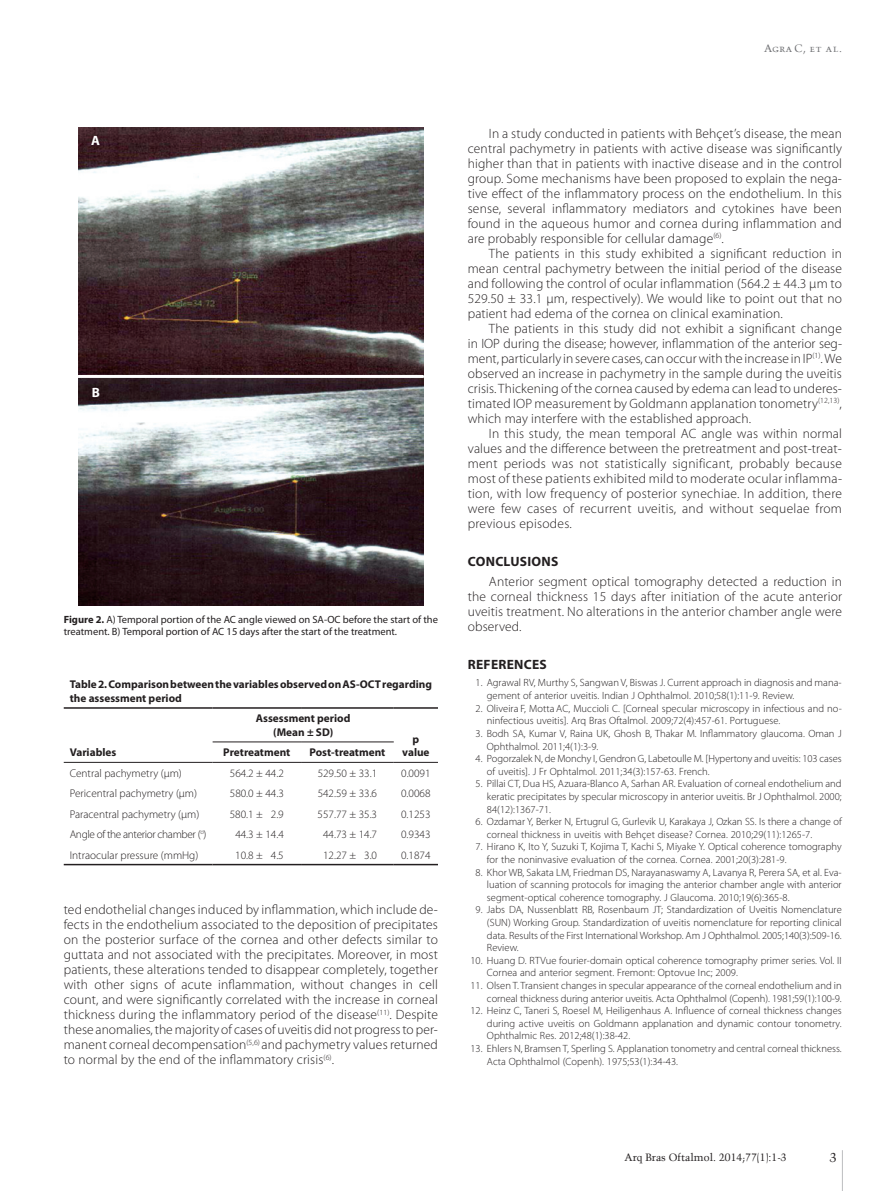
<style>
.page{position:relative;width:893px;height:1191px;background:#fff}
.page>*{position:absolute;margin:0;border:0;box-sizing:border-box;transform-origin:0 0}
.t1{font:300 13.5px/15px "Myriad Pro";letter-spacing:.01em;color:#231f20;text-align:justify}
.t2{font:700 13.5px "Myriad Pro";letter-spacing:.02em;color:#231f20}
.t3{font:700 13.5px "Myriad Pro";color:#fff}
.t4{font:12.75px "Trump Mediaeval LT Std";color:#231f20}
.t5{font:300 11.25px "Myriad Pro";color:#231f20}
.t6{font:700 11.25px/13.5px "Myriad Pro";color:#231f20}
.t7{font:300 11.25px "Myriad Pro";letter-spacing:-.03em;color:#231f20}
.t8{font:300 10.5px/12.6px "Myriad Pro";letter-spacing:.005em;color:#231f20}
.t9{font:10.5px/12px "Myriad Pro";color:#231f20}
.t10{font:10.5px "Trump Mediaeval LT Std";color:#231f20}
.t11{font:10.5px "Trump Mediaeval LT Std";letter-spacing:.04em;color:#6c6d70}
.s1{font-weight:700}
.s2{color:#fff}
</style>
<div class="page">
<hr style="left:842px;top:1150px;width:1px;height:41px;background:#bcbdc0">
<hr style="left:64px;top:707px;width:149px;height:1px;background:#231f20">
<hr style="left:213px;top:707px;width:88px;height:1px;background:#231f20">
<hr style="left:301px;top:707px;width:93px;height:1px;background:#231f20">
<hr style="left:394px;top:707px;width:44px;height:1px;background:#231f20">
<hr style="left:64px;top:864px;width:149px;height:1px;background:#231f20">
<hr style="left:213px;top:864px;width:88px;height:1px;background:#231f20">
<hr style="left:301px;top:864px;width:93px;height:1px;background:#231f20">
<hr style="left:394px;top:864px;width:44px;height:1px;background:#231f20">
<hr style="left:64px;top:762px;width:149px;height:1px;background:#231f20">
<hr style="left:213px;top:762px;width:88px;height:1px;background:#231f20">
<hr style="left:301px;top:762px;width:93px;height:1px;background:#231f20">
<hr style="left:394px;top:762px;width:44px;height:1px;background:#231f20">
<hr style="left:213px;top:741px;width:88px;height:1px;background:#231f20">
<hr style="left:301px;top:741px;width:93px;height:1px;background:#231f20">
<img style="left:78px;top:128px;width:345px;height:477px">
<hr style="left:78px;top:375px;width:346px;height:3px;background:#fff">
<p class="t3" style="left:91px;top:131px;width:10px">A</p>
<p class="t3" style="left:92px;top:383px;width:10px">B</p>
<p class="t9" style="left:64px;top:613px;width:376px"><span class="s1">Figure 2.</span> A) Temporal portion of the AC angle viewed on SA-OC before the start of the treatment. B) Temporal portion of AC 15 days after the start of the treatment.</p>
<p class="t6" style="left:70px;top:677px;width:364px">Table 2. Comparison between the variables observed on AS-OCT regarding the assessment period</p>
<p class="t6" style="left:70px;top:745px;width:48px">Variables</p>
<p class="t6" style="left:256px;top:711px;width:96px;text-align:center">Assessment period (Mean ± SD)</p>
<p class="t6" style="left:412px;top:732px;width:8px">p</p>
<p class="t6" style="left:223px;top:745px;width:69px">Pretreatment</p>
<p class="t6" style="left:309px;top:745px;width:77px">Post-treatment</p>
<p class="t6" style="left:402px;top:745px;width:29px">value</p>
<p class="t5" style="left:70px;top:767px;width:114px">Central pachymetry (µm)</p>
<p class="t5" style="left:230px;top:767px;width:55px">564.2 ± 44.2</p>
<p class="t5" style="left:318px;top:767px;width:61px">529.50 ± 33.1</p>
<p class="t5" style="left:401px;top:767px;width:31px">0.0091</p>
<p class="t5" style="left:70px;top:787px;width:129px">Pericentral pachymetry (µm)</p>
<p class="t5" style="left:230px;top:787px;width:55px">580.0 ± 44.3</p>
<p class="t5" style="left:318px;top:787px;width:61px">542.59 ± 33.6</p>
<p class="t5" style="left:401px;top:787px;width:31px">0.0068</p>
<p class="t5" style="left:70px;top:807px;width:131px">Paracentral pachymetry (µm)</p>
<p class="t5" style="left:230px;top:807px;width:55px">580.1 ± <span class="s2">0</span>2.9</p>
<p class="t5" style="left:318px;top:807px;width:61px">557.77 ± 35.3</p>
<p class="t5" style="left:401px;top:807px;width:31px">0.1253</p>
<p class="t7" style="left:70px;top:828px;width:138px">Angle of the anterior chamber (<sup>o</sup>)</p>
<p class="t5" style="left:230px;top:828px;width:55px"><span class="s2">0</span>44.3 ± 14.4</p>
<p class="t5" style="left:318px;top:828px;width:61px"><span class="s2">0</span>44.73 ± 14.7</p>
<p class="t5" style="left:401px;top:828px;width:31px">0.9343</p>
<p class="t5" style="left:70px;top:848px;width:130px">Intraocular pressure (mmHg)</p>
<p class="t5" style="left:230px;top:848px;width:55px"><span class="s2">0</span>10.8 ± <span class="s2">0</span>4.5</p>
<p class="t5" style="left:318px;top:848px;width:61px"><span class="s2">0</span>12.27 ± <span class="s2">0</span>3.0</p>
<p class="t5" style="left:401px;top:848px;width:31px">0.1874</p>
<p class="t1" style="left:64px;top:902px;width:376px">ted endothelial changes induced by inflammation, which include de&shy;fects in the endothelium associated to the deposition of precipitates on the posterior surface of the cornea and other defects similar to guttata and not associated with the precipitates. Moreover, in most patients, these alterations tended to disappear completely, together with other signs of acute inflammation, without changes in cell count, and were significantly correlated with the increase in corneal thickness during the inflammatory period of the disease<sup>(11)</sup>. Despite these anomalies, the majority of cases of uveitis did not progress to per&shy;manent corneal decompensation<sup>(5,6)</sup> and pachymetry values returned to normal by the end of the inflammatory crisis<sup>(6)</sup>.</p>
<p class="t11" style="left:764px;top:42px;width:80px">Agra C, et al.</p>
<p class="t1" style="left:468px;top:126px;width:376px;text-indent:21px">In a study conducted in patients with Behçet’s disease, the mean central pachymetry in patients with active disease was significantly higher than that in patients with inactive disease and in the control group. Some mechanisms have been proposed to explain the nega&shy;tive effect of the inflammatory process on the endothelium. In this sense, several inflammatory mediators and cytokines have been found in the aqueous humor and cornea during inflammation and are probably responsible for cellular damage<sup>(6)</sup>.</p>
<p class="t1" style="left:468px;top:246px;width:376px;text-indent:21px">The patients in this study exhibited a significant reduction in mean central pachymetry between the initial period of the disease and following the control of ocular inflammation (564.2 ± 44.3 µm to 529.50 ± 33.1 µm, respectively). We would like to point out that no patient had edema of the cornea on clinical examination.</p>
<p class="t1" style="left:468px;top:321px;width:376px;text-indent:21px">The patients in this study did not exhibit a significant change in IOP during the disease; however, inflammation of the anterior seg&shy;ment, particularly in severe cases, can occur with the increase in IP<sup>(1)</sup>. We observed an increase in pachymetry in the sample during the uveitis crisis. Thickening of the cornea caused by edema can lead to underes&shy;timated IOP measurement by Goldmann applanation tonometry<sup>(12,13)</sup>, which may interfere with the established approach.</p>
<p class="t1" style="left:468px;top:426px;width:376px;text-indent:21px">In this study, the mean temporal AC angle was within normal values and the difference between the pretreatment and post-treat&shy;ment periods was not statistically significant, probably because most of these patients exhibited mild to moderate ocular inflamma&shy;tion, with low frequency of posterior synechiae. In addition, there were few cases of recurrent uveitis, and without sequelae from previous episodes.</p>
<p class="t2" style="left:468px;top:553px;width:92px">CONCLUSIONS</p>
<p class="t1" style="left:468px;top:574px;width:376px;text-indent:21px">Anterior segment optical tomography detected a reduction in the corneal thickness 15 days after initiation of the acute anterior uveitis treatment. No alterations in the anterior chamber angle were observed.</p>
<p class="t2" style="left:468px;top:655px;width:81px">REFERENCES</p>
<p class="t8" style="left:487px;top:676px;width:356px;text-indent:-11px">1. Agrawal RV, Murthy S, Sangwan V, Biswas J. Current approach in diagnosis and mana&shy;gement of anterior uveitis. Indian J Ophthalmol. 2010;58(1):11-9. Review.</p>
<p class="t8" style="left:487px;top:702px;width:356px;text-indent:-11px">2. Oliveira F, Motta AC, Muccioli C. [Corneal specular microscopy in infectious and no&shy;ninfectious uveitis]. Arq Bras Oftalmol. 2009;72(4):457-61. Portuguese.</p>
<p class="t8" style="left:487px;top:727px;width:356px;text-indent:-11px">3. Bodh SA, Kumar V, Raina UK, Ghosh B, Thakar M. Inflammatory glaucoma. Oman J<br>Ophthalmol. 2011;4(1):3-9.</p>
<p class="t8" style="left:487px;top:752px;width:356px;text-indent:-11px">4. Pogorzalek N, de Monchy I, Gendron G, Labetoulle M. [Hypertony and uveitis: 103 cases of uveitis]. J Fr Ophtalmol. 2011;34(3):157-63. French.</p>
<p class="t8" style="left:487px;top:777px;width:356px;text-align:justify;text-indent:-11px">5. Pillai CT, Dua HS, Azuara-Blanco A, Sarhan AR. Evaluation of corneal endothelium and keratic precipitates by specular microscopy in anterior uveitis. Br J Ophthalmol. 2000; 84(12):1367-71.</p>
<p class="t8" style="left:487px;top:815px;width:356px;text-indent:-11px">6. Ozdamar Y, Berker N, Ertugrul G, Gurlevik U, Karakaya J, Ozkan SS. Is there a change of corneal thickness in uveitis with Behçet disease? Cornea. 2010;29(11):1265-7.</p>
<p class="t8" style="left:487px;top:840px;width:356px;text-indent:-11px">7. Hirano K, Ito Y, Suzuki T, Kojima T, Kachi S, Miyake Y. Optical coherence tomography for the noninvasive evaluation of the cornea. Cornea. 2001;20(3):281-9.</p>
<p class="t8" style="left:487px;top:866px;width:356px;text-align:justify;text-indent:-11px">8. Khor WB, Sakata LM, Friedman DS, Narayanaswamy A, Lavanya R, Perera SA, et al. Eva&shy;luation of scanning protocols for imaging the anterior chamber angle with anterior segment-optical coherence tomography. J Glaucoma. 2010;19(6):365-8.</p>
<p class="t8" style="left:487px;top:903px;width:356px;text-align:justify;text-indent:-11px">9. Jabs DA, Nussenblatt RB, Rosenbaum JT; Standardization of Uveitis Nomenclature (SUN) Working Group. Standardization of uveitis nomenclature for reporting clinical data. Results of the First International Workshop. Am J Ophthalmol. 2005;140(3):509-16.<br>Review.</p>
<p class="t8" style="left:487px;top:954px;width:356px;text-indent:-16px">10. Huang D. RTVue fourier-domain optical coherence tomography primer series. Vol. II<br>Cornea and anterior segment. Fremont: Optovue Inc; 2009.</p>
<p class="t8" style="left:470px;top:979px;width:373px;text-align:right">11. Olsen T. Transient changes in specular appearance of the corneal endothelium and in corneal thickness during anterior uveitis. Acta Ophthalmol (Copenh). 1981;59(1):100-9.</p>
<p class="t8" style="left:487px;top:1004px;width:356px;text-align:justify;text-indent:-16px">12. Heinz C, Taneri S, Roesel M, Heiligenhaus A. Influence of corneal thickness changes during active uveitis on Goldmann applanation and dynamic contour tonometry.<br>Ophthalmic Res. 2012;48(1):38-42.</p>
<p class="t8" style="left:487px;top:1042px;width:356px;text-indent:-16px">13. Ehlers N, Bramsen T, Sperling S. Applanation tonometry and central corneal thickness.<br>Acta Ophthalmol (Copenh). 1975;53(1):34-43.</p>
<p class="t10" style="left:624px;top:1151px;width:164px">Arq Bras Oftalmol. 2014;77(1):1-3</p>
<p class="t4" style="left:830px;top:1149px;width:9px">3</p>
</div>
